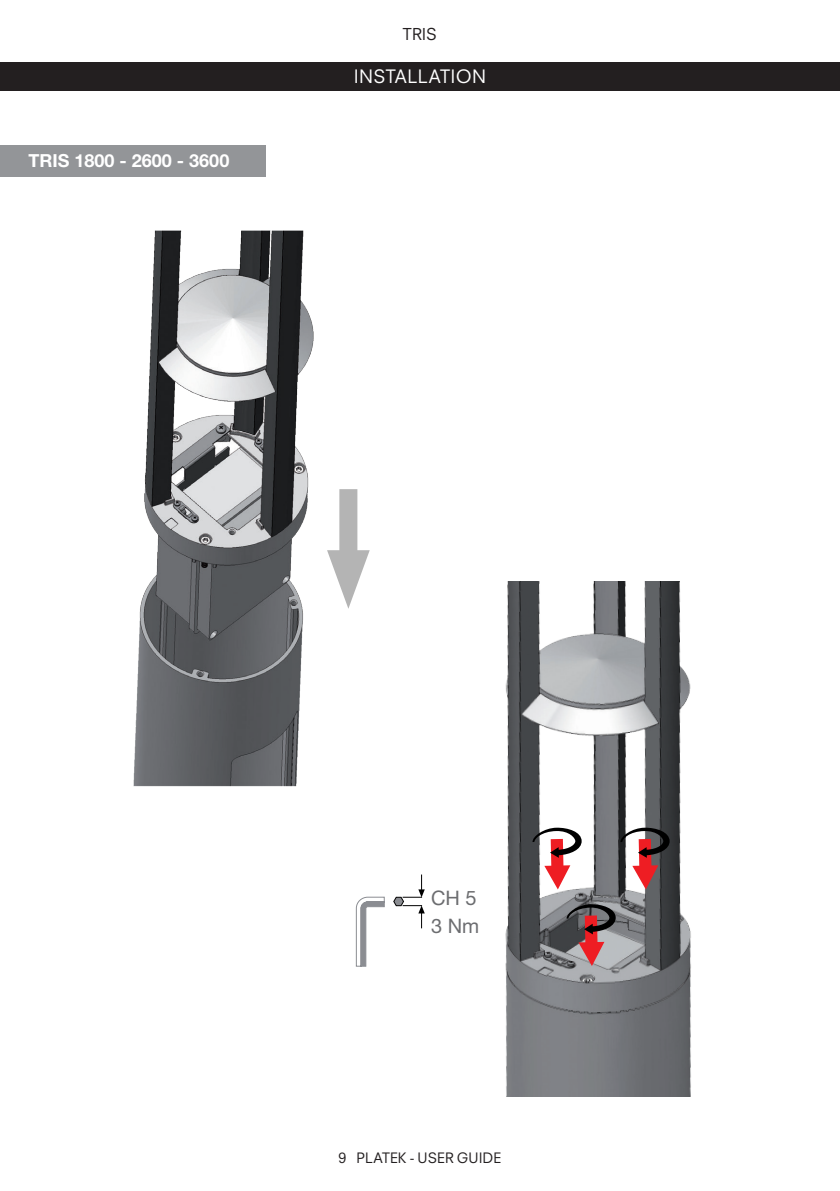
<style>
.page{position:relative;width:840px;height:1191px;background:#fff}
.page>*{position:absolute;margin:0;border:0;box-sizing:border-box;transform-origin:0 0}
.t1{font:20px "Helvetica Neue LT Std";color:#6c6d70}
.t2{font:18px "Neuzeit SLT Std";letter-spacing:.02em;color:#fff}
.t3{font:700 18px "Helvetica Neue LT Std";color:#fff}
.t4{font:16px "Neuzeit SLT Std";color:#231f20}
.t5{font:14px "Neuzeit SLT Std";letter-spacing:.005em;color:#231f20}
</style>
<div class="page">
<img style="left:133px;top:230px;width:181px;height:557px">
<div style="left:339px;top:489px;width:18px;height:85px;background:#b4b4b4"></div>
<svg style="left:327px;top:550px;width:42px;height:59px"></svg>
<img style="left:421px;top:581px;width:270px;height:515px">
<svg style="left:355px;top:896px;width:30px;height:71px"></svg>
<svg style="left:393px;top:874px;width:31px;height:54px"></svg>
<svg style="left:566px;top:904px;width:49px;height:62px"></svg>
<svg style="left:532px;top:827px;width:49px;height:62px"></svg>
<svg style="left:620px;top:827px;width:49px;height:62px"></svg>
<div style="left:0;top:62px;width:839px;height:29px;background:#231f20"></div>
<div style="left:0;top:145px;width:265px;height:31px;background:#939598"></div>
<p class="t3" style="left:28px;top:149px;width:202px">TRIS 1800 - 2600 - 3600</p>
<p class="t4" style="left:403px;top:25px;width:35px">TRIS</p>
<p class="t2" style="left:354px;top:66px;width:160px">TECHNICAL DATA</p>
<p class="t2" style="left:353px;top:66px;width:134px">INSTALLATION</p>
<p class="t1" style="left:431px;top:885px;width:47px">CH 5</p>
<p class="t1" style="left:431px;top:914px;width:50px">3 Nm</p>
<p class="t5" style="left:338px;top:1149px;width:164px">9 PLATEK - USER GUIDE</p>
</div>
